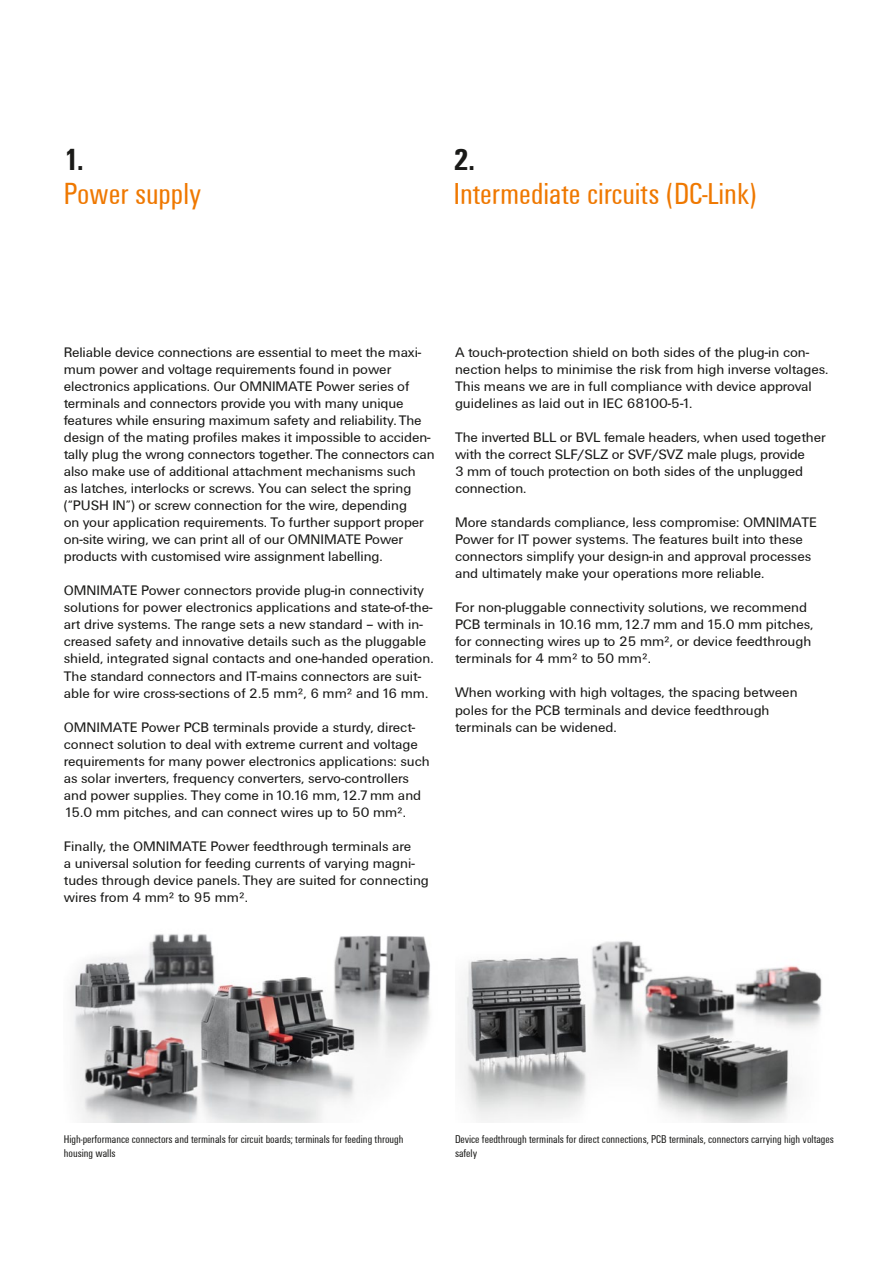
<style>
.page{position:relative;width:893px;height:1263px;background:#fff}
.page>*{position:absolute;margin:0;border:0;box-sizing:border-box;transform-origin:0 0}
.t1{font:31.5px "Weidmueller Condensed";color:#ef7800}
.t2{font:700 31.5px "Weidmueller Condensed";color:#1a1a18}
.t3{font:14.25px/17px "Weidmueller";color:#1a1a18}
.t4{font:11.7px/13.6px "Weidmueller Condensed";color:#1a1a18}
</style>
<div class="page">
<img style="left:71px;top:934px;width:359px;height:189px">
<img style="left:460px;top:941px;width:362px;height:182px">
<h1 class="t2" style="left:64px;top:137px;width:22px">1.</h1>
<h1 class="t1" style="left:64px;top:173px;width:139px">Power supply</h1>
<h1 class="t2" style="left:454px;top:137px;width:23px">2.</h1>
<h1 class="t1" style="left:454px;top:173px;width:305px">Intermediate circuits (DC-Link)</h1>
<p class="t3" style="left:64px;top:343px;width:373px">Reliable device connections are essential to meet the maxi&shy;mum power and voltage requirements found in power electronics applications. Our OMNIMATE Power series of terminals and connectors provide you with many unique features while ensuring maximum safety and reliability. The design of the mating profiles makes it impossible to acciden&shy;tally plug the wrong connectors together. The connectors can also make use of additional attachment mechanisms such<br>as latches, interlocks or screws. You can select the spring (“PUSH IN”) or screw connection for the wire, depending<br>on your application requirements. To further support proper on-site wiring, we can print all of our OMNIMATE Power products with customised wire assignment labelling.</p>
<p class="t3" style="left:64px;top:582px;width:371px">OMNIMATE Power connectors provide plug-in connectivity solutions for power electronics applications and state-of-the&shy;art drive systems. The range sets a new standard – with in&shy;creased safety and innovative details such as the pluggable shield, integrated signal contacts and one-handed operation.<br>The standard connectors and IT-mains connectors are suit&shy;able for wire cross-sections of 2.5 mm², 6 mm² and 16 mm.</p>
<p class="t3" style="left:64px;top:718px;width:367px">OMNIMATE Power PCB terminals provide a sturdy, direct&shy;connect solution to deal with extreme current and voltage requirements for many power electronics applications: such as solar inverters, frequency converters, servo-controllers and power supplies. They come in 10.16 mm, 12.7 mm and 15.0 mm pitches, and can connect wires up to 50 mm².</p>
<p class="t3" style="left:64px;top:837px;width:367px">Finally, the OMNIMATE Power feedthrough terminals are<br>a universal solution for feeding currents of varying magni&shy;tudes through device panels. They are suited for connecting wires from 4 mm² to 95 mm².</p>
<p class="t3" style="left:455px;top:343px;width:375px">A touch-protection shield on both sides of the plug-in con&shy;nection helps to minimise the risk from high inverse voltages.<br>This means we are in full compliance with device approval guidelines as laid out in IEC 68100-5-1.</p>
<p class="t3" style="left:455px;top:428px;width:372px">The inverted BLL or BVL female headers, when used together with the correct SLF/SLZ or SVF/SVZ male plugs, provide<br>3 mm of touch protection on both sides of the unplugged connection.</p>
<p class="t3" style="left:455px;top:513px;width:363px">More standards compliance, less compromise: OMNIMATE Power for IT power systems. The features built into these connectors simplify your design-in and approval processes and ultimately make your operations more reliable.</p>
<p class="t3" style="left:455px;top:599px;width:360px">For non-pluggable connectivity solutions, we recommend PCB terminals in 10.16 mm, 12.7 mm and 15.0 mm pitches, for connecting wires up to 25 mm², or device feedthrough terminals for 4 mm² to 50 mm².</p>
<p class="t3" style="left:455px;top:684px;width:344px">When working with high voltages, the spacing between poles for the PCB terminals and device feedthrough terminals can be widened.</p>
<p class="t4" style="left:64px;top:1132px;width:341px">High-performance connectors and terminals for circuit boards; terminals for feeding through housing walls</p>
<p class="t4" style="left:455px;top:1132px;width:380px">Device feedthrough terminals for direct connections, PCB terminals, connectors carrying high voltages safely</p>
</div>
